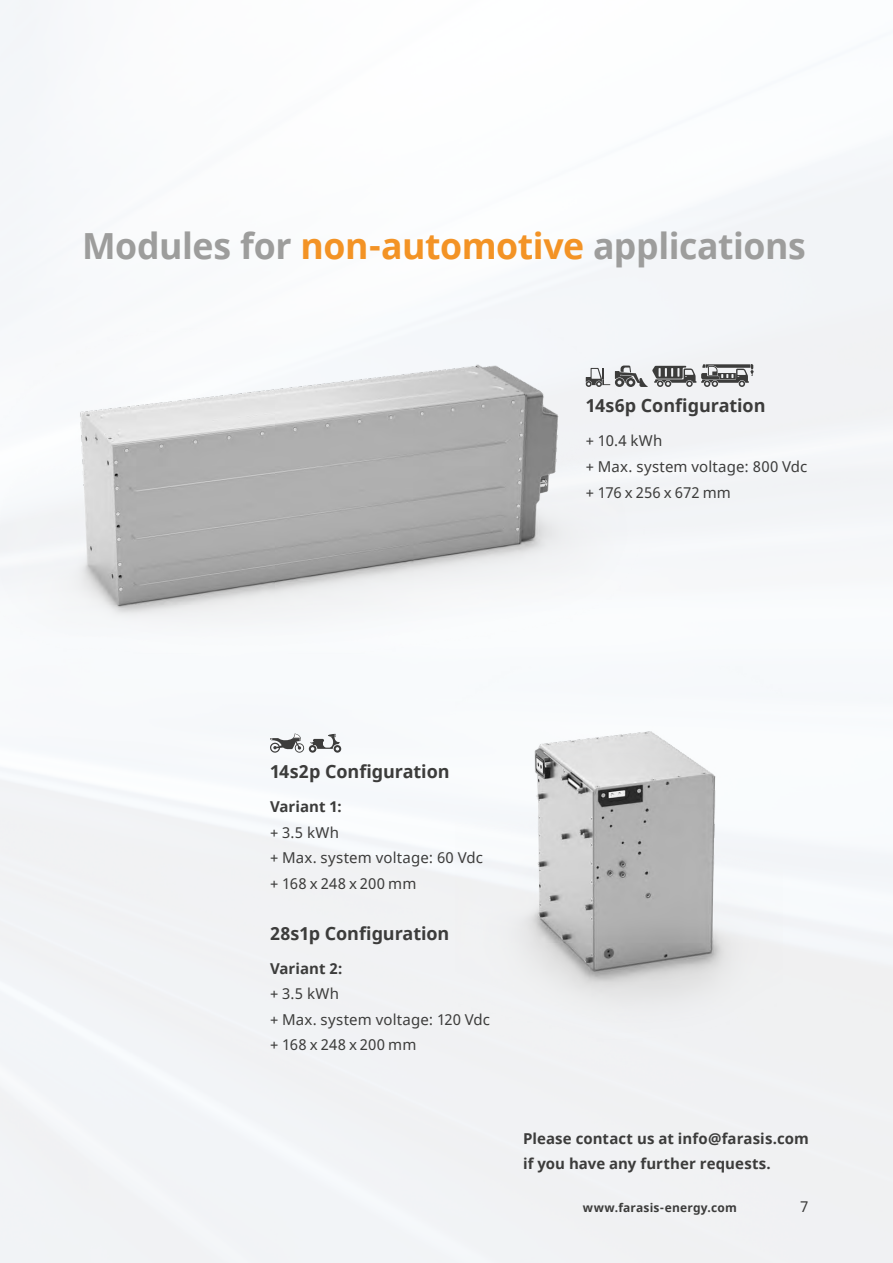
<style>
.page{position:relative;width:893px;height:1263px;background:#fff}
.page>*{position:absolute;margin:0;border:0;box-sizing:border-box;transform-origin:0 0}
.t1{font:700 36px "Noto Sans";letter-spacing:-.01em;color:#9d9d9c}
.t2{font:700 18px "Noto Sans";letter-spacing:-.005em;color:#3c3c3b}
.t3{font:15px/25.5px "Noto Sans";letter-spacing:.01em;color:#3c3c3b}
.t4{font:700 15px/25.5px "Noto Sans";letter-spacing:.005em;color:#3c3c3b}
.t5{font:700 12px "Noto Sans";letter-spacing:.02em;color:#3c3c3b}
.s1{color:#f39325}
</style>
<div class="page">
<img style="left:455px;top:666px;width:328px;height:389px">
<svg style="left:269px;top:733px;width:72px;height:20px"></svg>
<img style="left:0;top:328px;width:644px;height:326px">
<svg style="left:586px;top:364px;width:168px;height:23px"></svg>
<h1 class="t1" style="left:82px;top:221px;width:725px">Modules for <span class="s1">non-automotive</span> applications</h1>
<p class="t2" style="left:586px;top:393px;width:181px">14s6p Configuration</p>
<p class="t3" style="left:586px;top:429px;width:223px">+ 10.4 kWh<br>+ Max. system voltage: 800 Vdc + 176 x 256 x 672 mm</p>
<p class="t2" style="left:270px;top:759px;width:181px">14s2p Configuration</p>
<p class="t4" style="left:270px;top:794px;width:74px">Variant 1:</p>
<p class="t3" style="left:270px;top:820px;width:214px">+ 3.5 kWh<br>+ Max. system voltage: 60 Vdc + 168 x 248 x 200 mm</p>
<p class="t2" style="left:270px;top:920px;width:181px">28s1p Configuration</p>
<p class="t4" style="left:270px;top:956px;width:74px">Variant 2:</p>
<p class="t3" style="left:270px;top:982px;width:222px">+ 3.5 kWh<br>+ Max. system voltage: 120 Vdc + 168 x 248 x 200 mm</p>
<p class="t4" style="left:523px;top:1126px;width:287px">Please contact us at info@farasis.com if you have any further requests.</p>
<p class="t5" style="left:583px;top:1199px;width:155px">www.farasis-energy.com</p>
<p class="t3" style="left:800px;top:1194px;width:10px">7</p>
</div>
